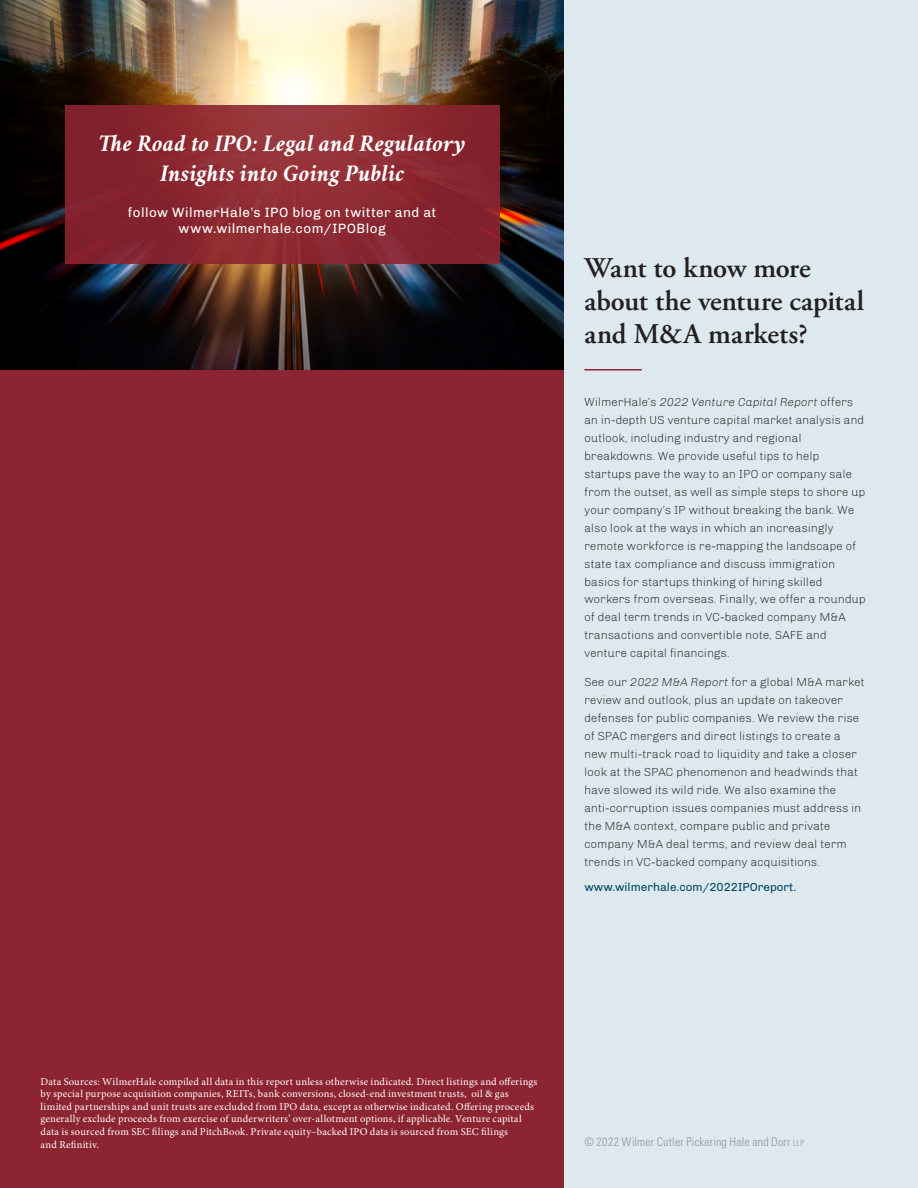
<style>
.page{position:relative;width:918px;height:1188px;background:#8d2431}
.page>*{position:absolute;margin:0;border:0;box-sizing:border-box;transform-origin:0 0}
.back_cover_title{font:600 28.5px/33px "Adobe Garamond Pro";letter-spacing:-.005em;color:#231f20}
.PO_dollar{font:italic 700 24px/30.6px "Crimson";color:#fff;text-align:center}
.PO_dollar-2{font:13.5px/16.2px "Chivo";letter-spacing:.035em;color:#fff;text-align:center}
.credits_copy{font:300 condensed 12px "Univers LT Std";letter-spacing:.015em;color:#939598}
.back_cover_text{font:300 11.7px/18px "Chivo";color:#231f20}
.back_cover_text-2{font:11.7px "Chivo";color:#004960}
.credits_copy-2{font:10.5px/12.6px "Minion Pro";letter-spacing:.02em;color:#fff}
.s1{font-style:italic}
.s2{font-size:8.4px}
</style>
<div class="page">
<img style="left:0;top:0;width:564px;height:370px">
<div style="left:65px;top:105px;width:434px;height:159px;background:#8d2431"></div>
<div style="left:564px;top:0;width:354px;height:1188px;background:#dde9ee"></div>
<hr style="left:584px;top:369px;width:58px;height:1px;background:#8d2431">
<p class="PO_dollar" style="left:98px;top:127px;width:369px">The Road to IPO: Legal and Regulatory<br>Insights into Going Public</p>
<p class="PO_dollar-2" style="left:128px;top:204px;width:310px">follow WilmerHale’s IPO blog on twitter and at www.wilmerhale.com/IPOBlog</p>
<p class="back_cover_title" style="left:584px;top:251px;width:281px">Want to know more about the venture capital and M&amp;A markets?</p>
<p class="back_cover_text" style="left:584px;top:393px;width:283px">WilmerHale’s <span class="s1">2022 Venture Capital Report</span> offers an in-depth US venture capital market analysis and outlook, including industry and regional breakdowns. We provide useful tips to help startups pave the way to an IPO or company sale from the outset, as well as simple steps to shore up your company’s IP without breaking the bank. We also look at the ways in which an increasingly remote workforce is re-mapping the landscape of state tax compliance and discuss immigration basics for startups thinking of hiring skilled workers from overseas. Finally, we offer a roundup of deal term trends in VC-backed company M&amp;A transactions and convertible note, SAFE and venture capital financings.</p>
<p class="back_cover_text" style="left:584px;top:673px;width:282px">See our <span class="s1">2022 M&amp;A Report</span> for a global M&amp;A market review and outlook, plus an update on takeover defenses for public companies. We review the rise of SPAC mergers and direct listings to create a new multi-track road to liquidity and take a closer look at the SPAC phenomenon and headwinds that have slowed its wild ride. We also examine the anti-corruption issues companies must address in the M&amp;A context, compare public and private company M&amp;A deal terms, and review deal term trends in VC-backed company acquisitions.</p>
<p class="back_cover_text-2" style="left:584px;top:880px;width:213px">www.wilmerhale.com/2022IPOreport.</p>
<p class="credits_copy-2" style="left:41px;top:1075px;width:498px">Data Sources: WilmerHale compiled all data in this report unless otherwise indicated. Direct listings and offerings by special purpose acquisition companies, REITs, bank conversions, closed-end investment trusts, oil &amp; gas limited partnerships and unit trusts are excluded from IPO data, except as otherwise indicated. Offering proceeds generally exclude proceeds from exercise of underwriters’ over-allotment options, if applicable. Venture capital data is sourced from SEC filings and PitchBook. Private equity–backed IPO data is sourced from SEC filings<br>and Refinitiv.</p>
<p class="credits_copy" style="left:584px;top:1134px;width:221px">© 2022 Wilmer Cutler Pickering Hale and Dorr <span class="s2">llp</span></p>
</div>
